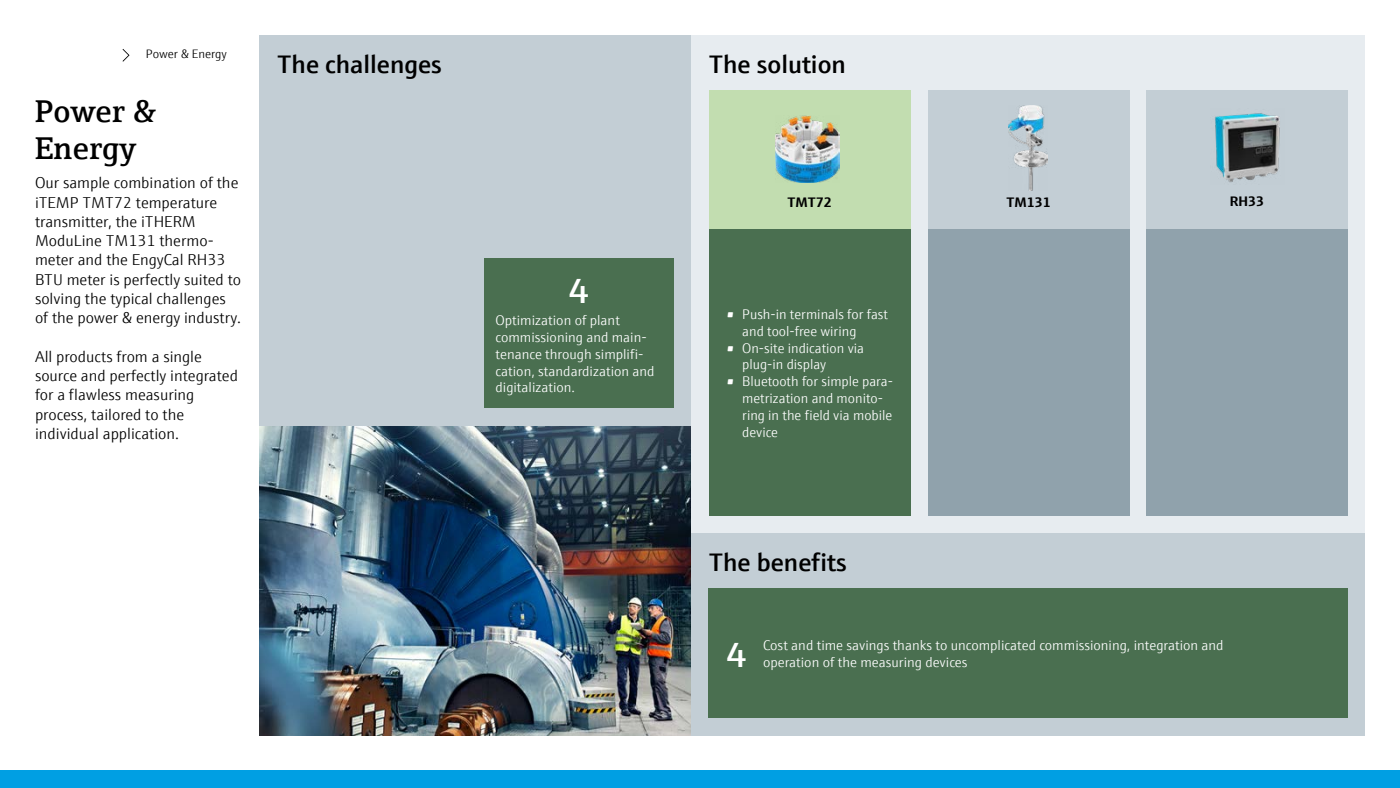
<style>
.page{position:relative;width:1400px;height:788px;background:#fff}
.page>*{position:absolute;margin:0;border:0;box-sizing:border-box;transform-origin:0 0}
.t1{font:600 35px "E+H Sans";color:#fff}
.t2{font:600 31.5px/37.8px "E+H Serif";letter-spacing:.01em;color:#000}
.t3{font:600 25.38px "E+H Sans";color:#000}
.t4{font:300 15.75px/19.2px "E+H Sans";color:#000}
.t5{font:300 14px/16.8px "E+H Sans";color:#fff}
.t6{font:700 13.83px "E+H Sans";color:#000}
.t7{font:300 12.25px "E+H Sans";color:#000}
</style>
<div class="page">
<div style="left:691px;top:35px;width:674px;height:498px;background:#e7ecf0"></div>
<div style="left:691px;top:533px;width:674px;height:202px;background:#c3ced5"></div>
<div style="left:260px;top:35px;width:431px;height:391px;background:#c3ced5"></div>
<div style="left:709px;top:588px;width:639px;height:130px;background:#4a6f50"></div>
<img style="left:260px;top:426px;width:431px;height:309px">
<svg style="left:123px;top:49px;width:7px;height:13px"></svg>
<div style="left:484px;top:258px;width:190px;height:149px;background:#4a6f50"></div>
<div style="left:709px;top:229px;width:201px;height:286px;background:#4a6f50"></div>
<div style="left:709px;top:90px;width:201px;height:139px;background:#c2ddb0"></div>
<img style="left:775px;top:116px;width:64px;height:66px">
<div style="left:1147px;top:90px;width:201px;height:139px;background:#c3ced5"></div>
<div style="left:928px;top:90px;width:201px;height:139px;background:#c3ced5"></div>
<div style="left:928px;top:229px;width:202px;height:286px;background:#90a2ac"></div>
<div style="left:1146px;top:229px;width:202px;height:286px;background:#90a2ac"></div>
<img style="left:1215px;top:113px;width:65px;height:70px">
<img style="left:1009px;top:106px;width:38px;height:84px">
<div style="left:0;top:770px;width:1400px;height:18px;background:#009fe3"></div>
<p class="t7" style="left:146px;top:45px;width:82px">Power &amp; Energy</p>
<h2 class="t2" style="left:35px;top:89px;width:122px">Power &amp;<br>Energy</h2>
<p class="t4" style="left:35px;top:172px;width:208px">Our sample combination of the iTEMP TMT72 temperature transmitter, the iTHERM<br>ModuLine TM131 thermo&shy;meter and the EngyCal RH33<br>BTU meter is perfectly suited to solving the typical challenges of the power &amp; energy industry.</p>
<p class="t4" style="left:35px;top:345px;width:204px">All products from a single source and perfectly integrated for a flawless measuring process, tailored to the individual application.</p>
<h3 class="t3" style="left:277px;top:45px;width:166px">The challenges</h3>
<h3 class="t3" style="left:709px;top:45px;width:139px">The solution</h3>
<p class="t6" style="left:787px;top:191px;width:46px">TMT72</p>
<p class="t6" style="left:1007px;top:191px;width:46px">TM131</p>
<p class="t6" style="left:1230px;top:190px;width:36px">RH33</p>
<h1 class="t1" style="left:569px;top:264px;width:22px">4</h1>
<p class="t5" style="left:496px;top:311px;width:161px">Optimization of plant commissioning and main&shy;tenance through simplifi&shy;cation, standardization and digitalization.</p>
<p class="t5" style="left:742px;top:305px;width:147px;text-indent:-16px">• Push-in terminals for fast and tool-free wiring</p>
<p class="t5" style="left:742px;top:338px;width:123px;text-indent:-16px">• On-site indication via plug-in display</p>
<p class="t5" style="left:742px;top:372px;width:152px;text-indent:-16px">• Bluetooth for simple para&shy;metrization and monito&shy;ring in the field via mobile device</p>
<h3 class="t3" style="left:709px;top:542px;width:140px">The benefits</h3>
<h1 class="t1" style="left:727px;top:628px;width:22px">4</h1>
<p class="t5" style="left:763px;top:636px;width:462px">Cost and time savings thanks to uncomplicated commissioning, integration and</p>
<p class="t5" style="left:763px;top:653px;width:206px">operation of the measuring devices</p>
</div>
